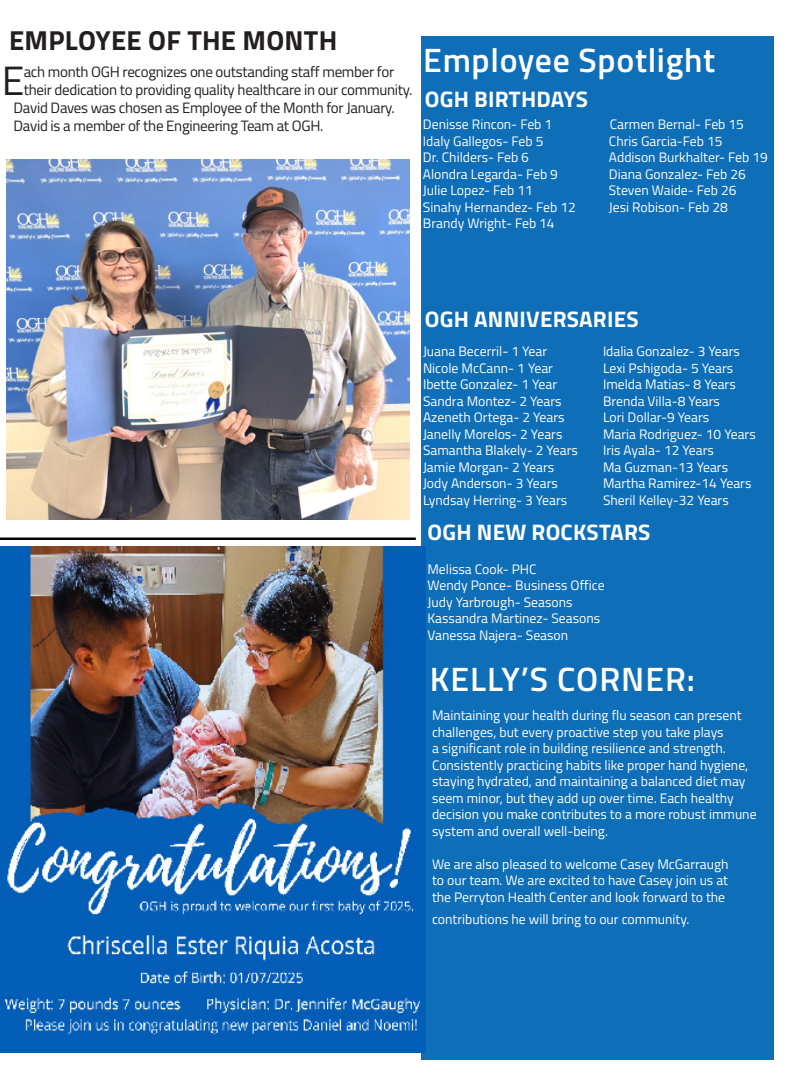
<style>
.page{position:relative;width:810px;height:1080px;background:#fff}
.page>*{position:absolute;margin:0;border:0;box-sizing:border-box;transform-origin:0 0}
.t1{font:41px "Titillium";color:#231f20}
.t2{font:600 33.75px "Titillium";letter-spacing:.02em;color:#fff}
.t3{font:700 27.5px "Titillium";letter-spacing:.01em;color:#231f20}
.t4{font:700 22.5px "Titillium";letter-spacing:.01em;color:#fff}
.t5{font:15px/18px "Titillium";letter-spacing:-.02em;color:#231f20}
.t6{font:13.75px/16.5px "Titillium";color:#fff}
</style>
<div class="page">
<div style="left:421px;top:37px;width:353px;height:1023px;background:#0f6eb8"></div>
<hr style="left:0;top:538px;width:416px;height:2px;background:#000">
<img style="left:7px;top:160px;width:403px;height:360px">
<img style="left:0;top:547px;width:425px;height:506px">
<p class="t3" style="left:9px;top:19px;width:330px">EMPLOYEE OF THE MONTH</p>
<p class="t1" style="left:2px;top:51px;width:24px">E</p>
<p class="t5" style="left:24px;top:62px;width:390px">ach month OGH recognizes one outstanding staff member for their dedication to providing quality healthcare in our community.</p>
<p class="t5" style="left:14px;top:98px;width:383px">David Daves was chosen as Employee of the Month for January.<br>David is a member of the Engineering Team at OGH.</p>
<p class="t2" style="left:423px;top:35px;width:294px">Employee Spotlight</p>
<p class="t4" style="left:425px;top:82px;width:165px">OGH BIRTHDAYS</p>
<p class="t6" style="left:423px;top:116px;width:131px">Denisse Rincon- Feb 1</p>
<p class="t6" style="left:610px;top:116px;width:136px">Carmen Bernal- Feb 15</p>
<p class="t6" style="left:423px;top:132px;width:122px">Idaly Gallegos- Feb 5</p>
<p class="t6" style="left:609px;top:132px;width:115px">Chris Garcia-Feb 15</p>
<p class="t6" style="left:423px;top:149px;width:108px">Dr. Childers- Feb 6</p>
<p class="t6" style="left:609px;top:149px;width:160px">Addison Burkhalter- Feb 19</p>
<p class="t6" style="left:423px;top:165px;width:137px">Alondra Legarda- Feb 9</p>
<p class="t6" style="left:609px;top:165px;width:138px">Diana Gonzalez- Feb 26</p>
<p class="t6" style="left:423px;top:182px;width:111px">Julie Lopez- Feb 11</p>
<p class="t6" style="left:609px;top:182px;width:129px">Steven Waide- Feb 26</p>
<p class="t6" style="left:423px;top:198px;width:154px">Sinahy Hernandez- Feb 12</p>
<p class="t6" style="left:609px;top:198px;width:120px">Jesi Robison- Feb 28</p>
<p class="t6" style="left:423px;top:215px;width:133px">Brandy Wright- Feb 14</p>
<p class="t4" style="left:425px;top:302px;width:215px">OGH ANNIVERSARIES</p>
<p class="t6" style="left:423px;top:343px;width:126px">Juana Becerril- 1 Year</p>
<p class="t6" style="left:603px;top:343px;width:138px">Idalia Gonzalez- 3 Years</p>
<p class="t6" style="left:423px;top:359px;width:132px">Nicole McCann- 1 Year</p>
<p class="t6" style="left:603px;top:359px;width:132px">Lexi Pshigoda- 5 Years</p>
<p class="t6" style="left:423px;top:376px;width:136px">Ibette Gonzalez- 1 Year</p>
<p class="t6" style="left:603px;top:376px;width:134px">Imelda Matias- 8 Years</p>
<p class="t6" style="left:423px;top:392px;width:140px">Sandra Montez- 2 Years</p>
<p class="t6" style="left:603px;top:392px;width:119px">Brenda Villa-8 Years</p>
<p class="t6" style="left:423px;top:409px;width:143px">Azeneth Ortega- 2 Years</p>
<p class="t6" style="left:603px;top:409px;width:108px">Lori Dollar-9 Years</p>
<p class="t6" style="left:423px;top:425px;width:141px">Janelly Morelos- 2 Years</p>
<p class="t6" style="left:603px;top:425px;width:154px">Maria Rodriguez- 10 Years</p>
<p class="t6" style="left:423px;top:442px;width:156px">Samantha Blakely- 2 Years</p>
<p class="t6" style="left:603px;top:442px;width:112px">Iris Ayala- 12 Years</p>
<p class="t6" style="left:423px;top:458px;width:133px">Jamie Morgan- 2 Years</p>
<p class="t6" style="left:603px;top:458px;width:127px">Ma Guzman-13 Years</p>
<p class="t6" style="left:423px;top:475px;width:136px">Jody Anderson- 3 Years</p>
<p class="t6" style="left:603px;top:475px;width:150px">Martha Ramirez-14 Years</p>
<p class="t6" style="left:423px;top:491px;width:146px">Lyndsay Herring- 3 Years</p>
<p class="t6" style="left:603px;top:491px;width:127px">Sheril Kelley-32 Years</p>
<p class="t4" style="left:428px;top:515px;width:224px">OGH NEW ROCKSTARS</p>
<p class="t6" style="left:428px;top:560px;width:111px">Melissa Cook- PHC</p>
<p class="t6" style="left:428px;top:576px;width:179px">Wendy Ponce- Business Office</p>
<p class="t6" style="left:428px;top:593px;width:146px">Judy Yarbrough- Seasons</p>
<p class="t6" style="left:428px;top:609px;width:174px">Kassandra Martinez- Seasons</p>
<p class="t6" style="left:428px;top:626px;width:142px">Vanessa Najera- Season</p>
<p class="t2" style="left:430px;top:654px;width:266px">KELLY’S CORNER:</p>
<p class="t6" style="left:432px;top:707px;width:326px">Maintaining your health during flu season can present challenges, but every proactive step you take plays<br>a significant role in building resilience and strength.<br>Consistently practicing habits like proper hand hygiene, staying hydrated, and maintaining a balanced diet may seem minor, but they add up over time. Each healthy decision you make contributes to a more robust immune system and overall well-being.</p>
<p class="t6" style="left:432px;top:855px;width:298px;text-align:justify">We are also pleased to welcome Casey McGarraugh to our team. We are excited to have Casey join us at the Perryton Health Center and look forward to the</p>
<p class="t6" style="left:432px;top:911px;width:259px">contributions he will bring to our community.</p>
</div>
